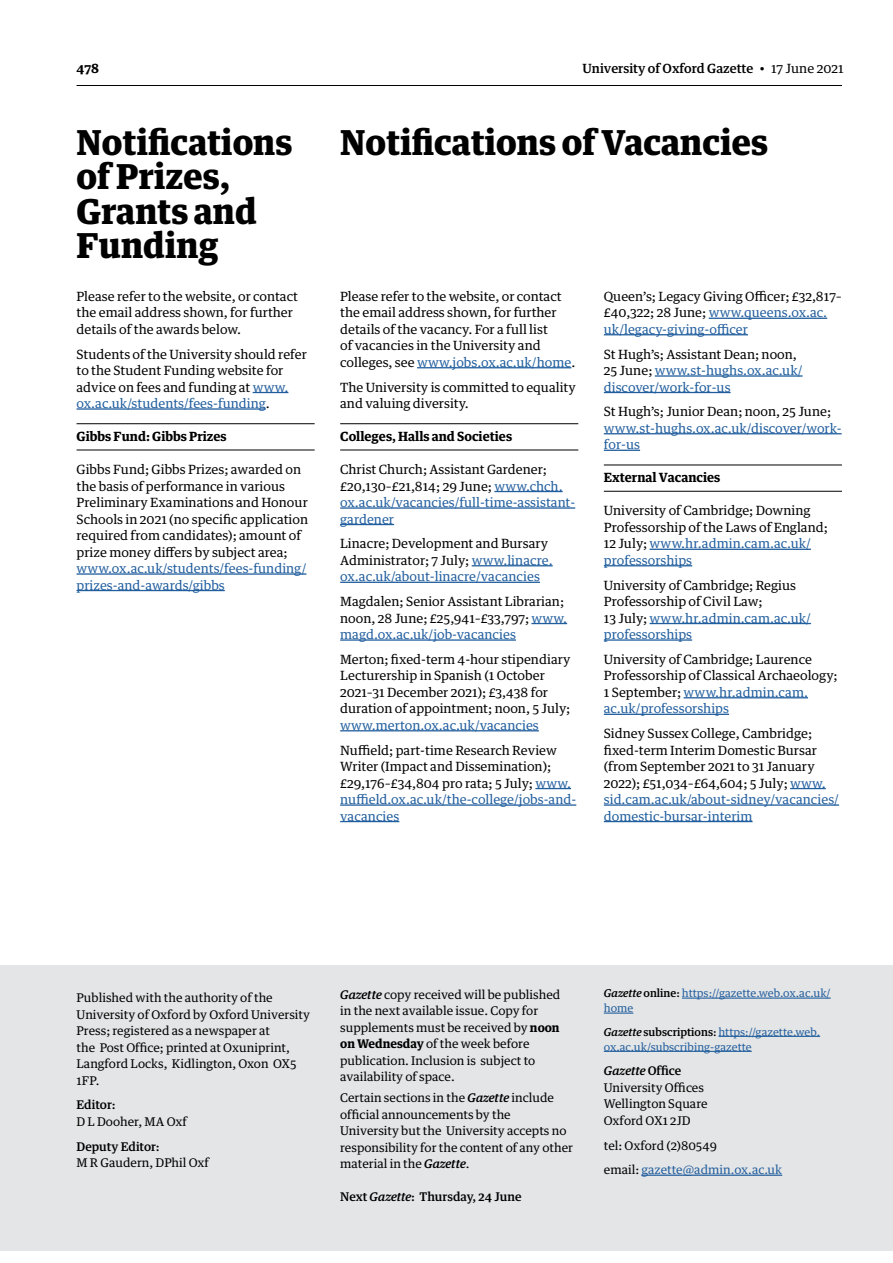
<style>
.page{position:relative;width:893px;height:1263px;background:#fff}
.page>*{position:absolute;margin:0;border:0;box-sizing:border-box;transform-origin:0 0}
.H1_Big_Head{font:900 34.5px/34.5px "Guardian Text Egyp";color:#000}
.G_Body_text{font:12.75px/16.5px "Guardian Text Egyp";color:#000}
.G_Body_text-2{font:12.75px/16.5px "Guardian Text Egyp";color:#215e9e}
.H2_Subject_head{font:700 12.75px "Guardian Text Egyp";color:#000}
.t1{font:500 12.75px "Guardian Text Egyp";color:#000}
.G_Body_text_space_be{font:12px/16.5px "Guardian Text Egyp";color:#000}
.G_Body_text-3{font:12px/16.5px "Guardian Text Egyp";color:#000}
.G_Body_text-4{font:12px "Guardian Text Egyp";color:#215e9e}
.G_Body_text-5{font:500 12px "Guardian Text Egyp";color:#000}
.G_Body_text_space_be-2{font:10.8px/15px "Guardian Text Egyp";color:#215e9e}
.s1{font-weight:400}
.s2{color:#215e9e}
.s3{color:#000}
.s4{font-weight:500}
.s5{font-weight:500;font-style:italic}
.s6{font-weight:700}
.s7{font-style:italic}
.s8{font-weight:500;font-style:italic;color:#000}
.s9{font-weight:500;color:#000}
</style>
<div class="page">
<hr style="left:77px;top:85px;width:765px;height:1px;background:#000">
<hr style="left:253px;top:392px;width:35px;height:1px;background:#215e9e">
<hr style="left:77px;top:408px;width:189px;height:2px;background:#215e9e">
<hr style="left:77px;top:423px;width:238px;height:1px;background:#000">
<hr style="left:77px;top:450px;width:238px;height:1px;background:#000">
<hr style="left:77px;top:573px;width:229px;height:2px;background:#215e9e">
<hr style="left:77px;top:590px;width:148px;height:1px;background:#215e9e">
<hr style="left:417px;top:367px;width:154px;height:1px;background:#215e9e">
<hr style="left:340px;top:423px;width:238px;height:1px;background:#000">
<hr style="left:340px;top:450px;width:238px;height:1px;background:#000">
<hr style="left:494px;top:491px;width:69px;height:1px;background:#215e9e">
<hr style="left:340px;top:507px;width:235px;height:2px;background:#215e9e">
<hr style="left:340px;top:524px;width:54px;height:1px;background:#215e9e">
<hr style="left:472px;top:565px;width:81px;height:1px;background:#215e9e">
<hr style="left:340px;top:582px;width:200px;height:1px;background:#215e9e">
<hr style="left:531px;top:623px;width:36px;height:1px;background:#215e9e">
<hr style="left:340px;top:639px;width:176px;height:2px;background:#215e9e">
<hr style="left:340px;top:730px;width:199px;height:1px;background:#215e9e">
<hr style="left:535px;top:788px;width:36px;height:1px;background:#215e9e">
<hr style="left:340px;top:804px;width:236px;height:2px;background:#215e9e">
<hr style="left:340px;top:821px;width:59px;height:1px;background:#215e9e">
<hr style="left:709px;top:318px;width:118px;height:1px;background:#215e9e">
<hr style="left:604px;top:334px;width:144px;height:1px;background:#215e9e">
<hr style="left:655px;top:375px;width:148px;height:2px;background:#215e9e">
<hr style="left:604px;top:392px;width:127px;height:1px;background:#215e9e">
<hr style="left:604px;top:433px;width:238px;height:1px;background:#215e9e">
<hr style="left:604px;top:450px;width:36px;height:1px;background:#215e9e">
<hr style="left:604px;top:465px;width:238px;height:1px;background:#000">
<hr style="left:604px;top:491px;width:238px;height:1px;background:#000">
<hr style="left:650px;top:549px;width:161px;height:1px;background:#215e9e">
<hr style="left:604px;top:565px;width:88px;height:1px;background:#215e9e">
<hr style="left:650px;top:623px;width:161px;height:1px;background:#215e9e">
<hr style="left:604px;top:639px;width:88px;height:2px;background:#215e9e">
<hr style="left:684px;top:697px;width:124px;height:1px;background:#215e9e">
<hr style="left:604px;top:714px;width:125px;height:1px;background:#215e9e">
<hr style="left:790px;top:788px;width:36px;height:1px;background:#215e9e">
<hr style="left:604px;top:804px;width:235px;height:2px;background:#215e9e">
<hr style="left:604px;top:821px;width:148px;height:1px;background:#215e9e">
<div style="left:0;top:965px;width:893px;height:285px;background:#e4e5e6"></div>
<hr style="left:682px;top:997px;width:149px;height:2px;background:#215e9e">
<hr style="left:604px;top:1012px;width:29px;height:2px;background:#215e9e">
<hr style="left:719px;top:1036px;width:101px;height:1px;background:#215e9e">
<hr style="left:604px;top:1051px;width:148px;height:1px;background:#215e9e">
<hr style="left:641px;top:1174px;width:141px;height:2px;background:#215e9e">
<p class="H2_Subject_head" style="left:77px;top:58px;width:24px">478</p>
<p class="t1" style="left:583px;top:58px;width:263px">University of Oxford Gazette <span class="s1">• 17 June 2021</span></p>
<h1 class="H1_Big_Head" style="left:77px;top:122px;width:218px">Notifications of Prizes,<br>Grants and<br>Funding</h1>
<p class="G_Body_text" style="left:77px;top:287px;width:223px">Please refer to the website, or contact the email address shown, for further details of the awards below.</p>
<p class="G_Body_text" style="left:77px;top:344px;width:232px">Students of the University should refer to the Student Funding website for advice on fees and funding at <span class="s2">www. ox.ac.uk/students/fees-funding</span>.</p>
<h2 class="H2_Subject_head" style="left:77px;top:426px;width:152px">Gibbs Fund: Gibbs Prizes</h2>
<p class="G_Body_text" style="left:77px;top:460px;width:233px">Gibbs Fund; Gibbs Prizes; awarded on the basis of performance in various Preliminary Examinations and Honour Schools in 2021 (no specific application required from candidates); amount of prize money differs by subject area; <span class="s2">www.ox.ac.uk/students/fees-funding/ prizes-and-awards/gibbs</span></p>
<h1 class="H1_Big_Head" style="left:340px;top:122px;width:429px">Notifications of Vacancies</h1>
<p class="G_Body_text" style="left:340px;top:287px;width:237px">Please refer to the website, or contact the email address shown, for further details of the vacancy. For a full list<br>of vacancies in the University and colleges, see <span class="s2">www.jobs.ox.ac.uk/home</span>.</p>
<p class="G_Body_text" style="left:340px;top:377px;width:237px">The University is committed to equality and valuing diversity.</p>
<h2 class="H2_Subject_head" style="left:340px;top:426px;width:173px">Colleges, Halls and Societies</h2>
<p class="G_Body_text-2" style="left:340px;top:460px;width:237px"><span class="s3">Christ Church; Assistant Gardener; £20,130–£21,814; 29 June;</span> www.chch. ox.ac.uk/vacancies/full-time-assistant&shy;gardener</p>
<p class="G_Body_text" style="left:340px;top:534px;width:214px">Linacre; Development and Bursary<br>Administrator; 7 July; <span class="s2">www.linacre. ox.ac.uk/about-linacre/vacancies</span></p>
<p class="G_Body_text" style="left:340px;top:592px;width:228px">Magdalen; Senior Assistant Librarian; noon, 28 June; £25,941–£33,797; <span class="s2">www. magd.ox.ac.uk/job-vacancies</span></p>
<p class="G_Body_text" style="left:340px;top:650px;width:232px">Merton; fixed-term 4-hour stipendiary Lecturership in Spanish (1 October 2021–31 December 2021); £3,438 for duration of appointment; noon, 5 July; <span class="s2">www.merton.ox.ac.uk/vacancies</span></p>
<p class="G_Body_text" style="left:340px;top:740px;width:238px">Nuffield; part-time Research Review Writer (Impact and Dissemination); £29,176–£34,804 pro rata; 5 July; <span class="s2">www. nuffield.ox.ac.uk/the-college/jobs-and&shy;vacancies</span></p>
<p class="G_Body_text" style="left:604px;top:287px;width:240px">Queen’s; Legacy Giving Officer; £32,817– £40,322; 28 June; <span class="s2">www.queens.ox.ac. uk/legacy-giving-officer</span></p>
<p class="G_Body_text-2" style="left:604px;top:344px;width:200px"><span class="s3">St Hugh’s; Assistant Dean; noon,<br>25 June;</span> www.st-hughs.ox.ac.uk/ discover/work-for-us</p>
<p class="G_Body_text-2" style="left:604px;top:402px;width:239px"><span class="s3">St Hugh’s; Junior Dean; noon, 25 June; </span>www.st-hughs.ox.ac.uk/discover/work&shy;for-us</p>
<h2 class="H2_Subject_head" style="left:604px;top:467px;width:118px">External Vacancies</h2>
<p class="G_Body_text" style="left:604px;top:501px;width:226px">University of Cambridge; Downing<br>Professorship of the Laws of England;<br>12 July; <span class="s2">www.hr.admin.cam.ac.uk/ professorships</span></p>
<p class="G_Body_text" style="left:604px;top:575px;width:209px">University of Cambridge; Regius<br>Professorship of Civil Law;<br>13 July; <span class="s2">www.hr.admin.cam.ac.uk/ professorships</span></p>
<p class="G_Body_text" style="left:604px;top:650px;width:235px">University of Cambridge; Laurence Professorship of Classical Archaeology; 1 September; <span class="s2">www.hr.admin.cam. ac.uk/professorships</span></p>
<p class="G_Body_text" style="left:604px;top:724px;width:237px">Sidney Sussex College, Cambridge; fixed-term Interim Domestic Bursar (from September 2021 to 31 January 2022); £51,034–£64,604; 5 July; <span class="s2">www. sid.cam.ac.uk/about-sidney/vacancies/ domestic-bursar-interim</span></p>
<p class="G_Body_text_space_be" style="left:77px;top:988px;width:235px">Published with the authority of the<br>University of Oxford by Oxford University<br>Press; registered as a newspaper at<br>the Post Office; printed at Oxuniprint,<br>Langford Locks, Kidlington, Oxon OX5<br>1FP.</p>
<p class="G_Body_text_space_be" style="left:77px;top:1096px;width:112px"><span class="s4">Editor:<br></span>D L Dooher, MA Oxf</p>
<p class="G_Body_text_space_be" style="left:77px;top:1137px;width:134px"><span class="s4">Deputy Editor:<br></span>M R Gaudern, DPhil Oxf</p>
<p class="G_Body_text_space_be" style="left:340px;top:985px;width:222px"><span class="s5">Gazette</span> copy received will be published in the next available issue. Copy for supplements must be received by <span class="s6">noon on Wednesday</span> of the week before publication. Inclusion is subject to availability of space.</p>
<p class="G_Body_text_space_be" style="left:340px;top:1088px;width:234px">Certain sections in the <span class="s5">Gazette</span> include official announcements by the<br>University but the University accepts no responsibility for the content of any other material in the <span class="s5">Gazette</span>.</p>
<p class="G_Body_text-5" style="left:340px;top:1187px;width:183px">Next <span class="s7">Gazette</span>: Thursday, 24 June</p>
<p class="G_Body_text_space_be-2" style="left:604px;top:985px;width:228px"><span class="s8">Gazette</span> <span class="s9">online:</span> https://gazette.web.ox.ac.uk/ home</p>
<p class="G_Body_text_space_be-2" style="left:604px;top:1023px;width:218px"><span class="s8">Gazette</span> <span class="s9">subscriptions:</span> https://gazette.web. ox.ac.uk/subscribing-gazette</p>
<p class="G_Body_text-3" style="left:604px;top:1061px;width:102px"><span class="s5">Gazette</span> <span class="s4">Office<br></span>University Offices</p>
<p class="G_Body_text-3" style="left:604px;top:1094px;width:105px">Wellington Square</p>
<p class="G_Body_text-3" style="left:604px;top:1111px;width:88px">Oxford OX1 2JD</p>
<p class="G_Body_text-3" style="left:604px;top:1136px;width:114px">tel: Oxford (2)80549</p>
<p class="G_Body_text-4" style="left:604px;top:1160px;width:180px"><span class="s3">email:</span> gazette@admin.ox.ac.uk</p>
</div>
